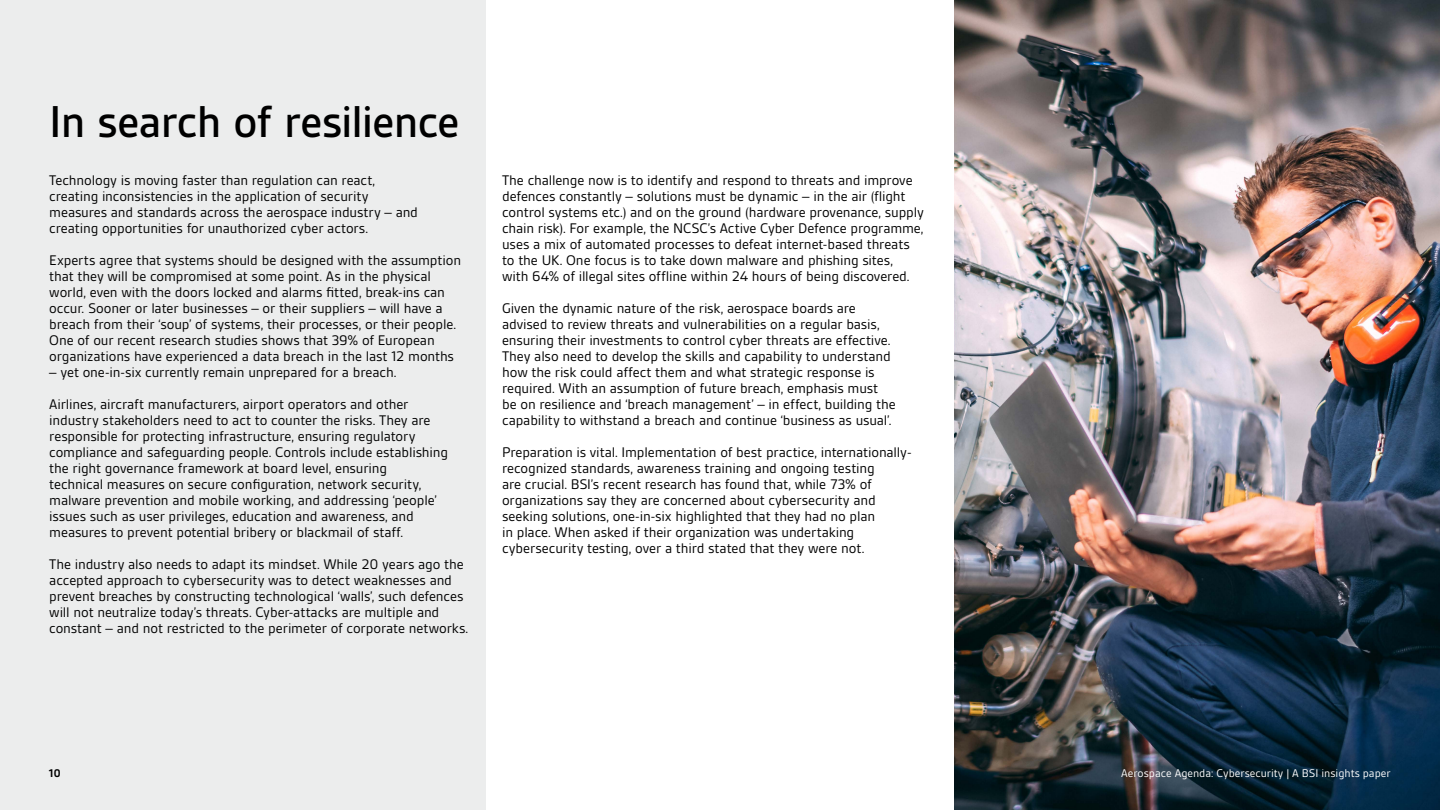
<style>
.page{position:relative;width:1440px;height:810px;background:#fff}
.page>*{position:absolute;margin:0;border:0;box-sizing:border-box;transform-origin:0 0}
.t1{font:500 48px "BSI Gesta";letter-spacing:-.02em;color:#000}
.t2{font:15px/16px "BSI Gesta";letter-spacing:-.01em;color:#000}
.t3{font:12px "BSI Gesta";color:#fff}
.t4{font:700 12px "BSI Gesta";color:#000}
</style>
<div class="page">
<div style="left:0;top:0;width:485px;height:810px;background:#eceded"></div>
<img style="left:955px;top:0;width:485px;height:810px">
<h1 class="t1" style="left:49px;top:96px;width:412px">In search of resilience</h1>
<p class="t2" style="left:49px;top:172px;width:370px">Technology is moving faster than regulation can react, creating inconsistencies in the application of security measures and standards across the aerospace industry – and creating opportunities for unauthorized cyber actors.</p>
<p class="t2" style="left:49px;top:252px;width:413px">Experts agree that systems should be designed with the assumption that they will be compromised at some point. As in the physical world, even with the doors locked and alarms fitted, break-ins can occur. Sooner or later businesses – or their suppliers – will have a breach from their ‘soup’ of systems, their processes, or their people.<br>One of our recent research studies shows that 39% of European organizations have experienced a data breach in the last 12 months</p>
<p class="t2" style="left:49px;top:356px;width:361px;line-height:32px">– yet one-in-six currently remain unprepared for a breach.<br>Airlines, aircraft manufacturers, airport operators and other</p>
<p class="t2" style="left:49px;top:412px;width:400px">industry stakeholders need to act to counter the risks. They are responsible for protecting infrastructure, ensuring regulatory compliance and safeguarding people. Controls include establishing the right governance framework at board level, ensuring<br>technical measures on secure configuration, network security, malware prevention and mobile working, and addressing ‘people’ issues such as user privileges, education and awareness, and measures to prevent potential bribery or blackmail of staff.</p>
<p class="t2" style="left:49px;top:556px;width:421px">The industry also needs to adapt its mindset. While 20 years ago the accepted approach to cybersecurity was to detect weaknesses and prevent breaches by constructing technological ‘walls’, such defences will not neutralize today’s threats. Cyber-attacks are multiple and constant – and not restricted to the perimeter of corporate networks.</p>
<p class="t2" style="left:502px;top:172px;width:423px">The challenge now is to identify and respond to threats and improve defences constantly – solutions must be dynamic – in the air (flight control systems etc.) and on the ground (hardware provenance, supply chain risk). For example, the NCSC’s Active Cyber Defence programme, uses a mix of automated processes to defeat internet-based threats to the UK. One focus is to take down malware and phishing sites,<br>with 64% of illegal sites offline within 24 hours of being discovered.</p>
<p class="t2" style="left:502px;top:300px;width:395px">Given the dynamic nature of the risk, aerospace boards are advised to review threats and vulnerabilities on a regular basis, ensuring their investments to control cyber threats are effective.<br>They also need to develop the skills and capability to understand how the risk could affect them and what strategic response is required. With an assumption of future breach, emphasis must be on resilience and ‘breach management’ – in effect, building the capability to withstand a breach and continue ‘business as usual’.</p>
<p class="t2" style="left:502px;top:444px;width:411px">Preparation is vital. Implementation of best practice, internationally&shy;recognized standards, awareness training and ongoing testing<br>are crucial. BSI’s recent research has found that, while 73% of organizations say they are concerned about cybersecurity and seeking solutions, one-in-six highlighted that they had no plan<br>in place. When asked if their organization was undertaking cybersecurity testing, over a third stated that they were not.</p>
<p class="t4" style="left:49px;top:767px;width:13px">10</p>
<p class="t3" style="left:1121px;top:767px;width:271px">Aerospace Agenda: Cybersecurity | A BSI insights paper</p>
</div>
